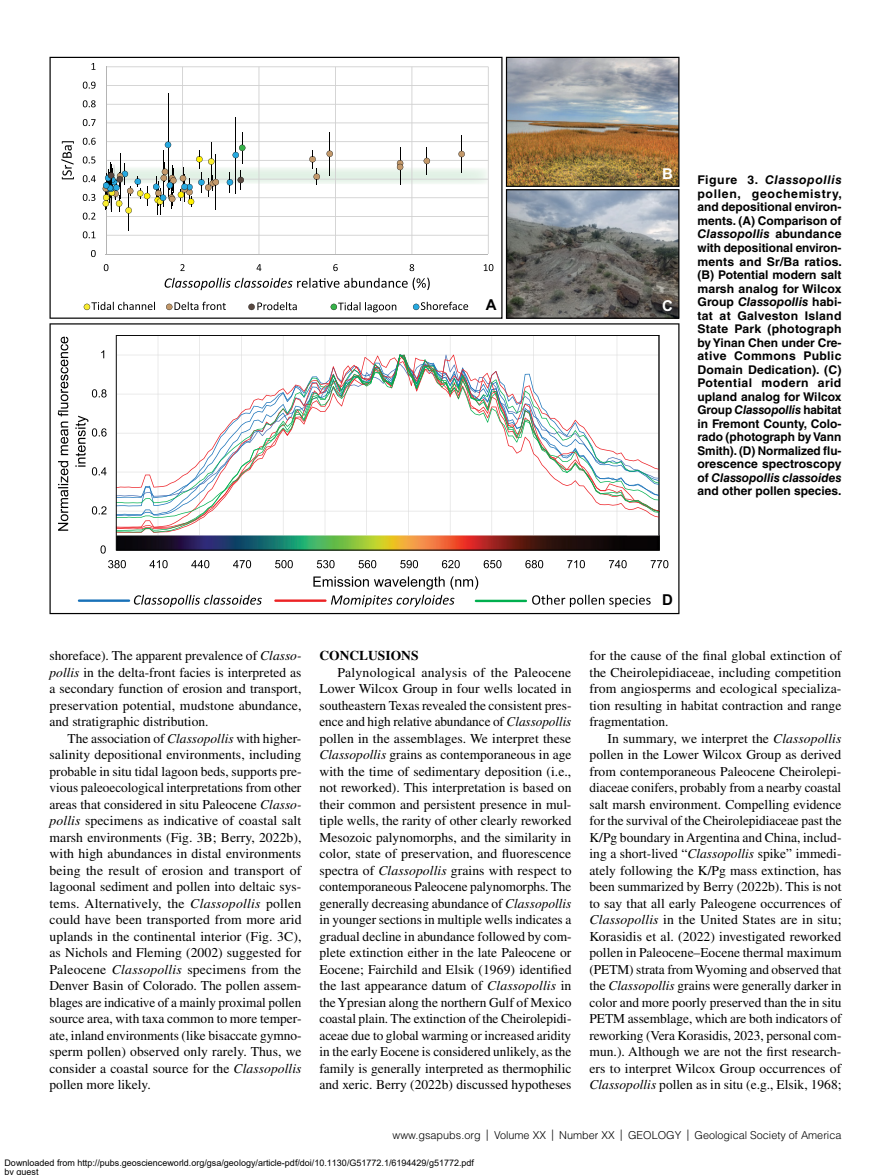
<style>
.page{position:relative;width:891px;height:1175px;background:#fff}
.page>*{position:absolute;margin:0;border:0;box-sizing:border-box;transform-origin:0 0}
.t1{font:700 15px "Arial";color:#000}
.t2{font:700 15px "Arial";color:#fff}
.T{font:13.5px/16.5px "Times LT Std";color:#000;text-align:justify}
._1{font:700 13.5px "Times LT Std";color:#000}
.FC{font:700 12px/13.5px "Helvetica LT Std";color:#000;text-align:justify}
.t3{font:300 10.8px "Helvetica LT Std";color:#000}
.t4{font:9px/9px "Arial";color:#000}
.s1{font-style:italic}
.s2{font-size:11.25px}
</style>
<div class="page">
<svg style="left:50px;top:57px;width:453px;height:262px"></svg>
<img style="left:506px;top:57px;width:174px;height:262px">
<svg style="left:165px;top:278px;width:265px;height:12px"></svg>
<svg style="left:50px;top:323px;width:629px;height:291px"></svg>
<svg style="left:54px;top:326px;width:620px;height:272px"></svg>
<hr style="left:78px;top:599px;width:52px;height:3px;background:#1871b8">
<svg style="left:134px;top:595px;width:128px;height:12px"></svg>
<hr style="left:274px;top:599px;width:53px;height:3px;background:#ec2224">
<svg style="left:331px;top:595px;width:123px;height:12px"></svg>
<hr style="left:475px;top:599px;width:52px;height:3px;background:#00af4f">
<svg style="left:532px;top:594px;width:119px;height:13px"></svg>
<svg style="left:658px;top:591px;width:17px;height:20px"></svg>
<svg style="left:116px;top:335px;width:544px;height:215px"></svg>
<p class="t1" style="left:486px;top:294px;width:12px">A</p>
<p class="t2" style="left:662px;top:163px;width:12px">B</p>
<p class="t2" style="left:662px;top:295px;width:12px">C</p>
<p class="FC" style="left:698px;top:173px;width:146px">Figure 3. <span class="s1">Classopollis </span>pollen, geochemistry, and depositional environ&shy;ments. (A) Comparison of <span class="s1">Classopollis</span> abundance with depositional environ&shy;ments and Sr/Ba ratios. (B) Potential modern salt marsh analog for Wilcox Group <span class="s1">Classopollis</span> habi&shy;tat at Galveston Island State Park (photograph by Yinan Chen under Cre&shy;ative Commons Public Domain Dedication). (C)<br>Potential modern arid upland analog for Wilcox Group <span class="s1">Classopollis</span> habitat in Fremont County, Colo&shy;rado (photograph by Vann Smith). (D) Normalized flu&shy;orescence spectroscopy of <span class="s1">Classopollis classoides </span>and other pollen species.</p>
<p class="t1" style="left:662px;top:589px;width:12px">D</p>
<p class="T" style="left:50px;top:647px;width:254px">shoreface). The apparent prevalence of <span class="s1">Classo&shy;pollis</span> in the delta-front facies is interpreted as a secondary function of erosion and transport, preservation potential, mudstone abundance, and stratigraphic distribution.</p>
<p class="T" style="left:50px;top:730px;width:254px;text-indent:18px">The association of <span class="s1">Classopollis</span> with higher&shy;salinity depositional environments, including probable in situ tidal lagoon beds, supports pre&shy;vious paleoecological interpretations from other areas that considered in situ Paleocene <span class="s1">Classo&shy;pollis</span> specimens as indicative of coastal salt marsh environments (Fig. 3B; Berry, 2022b), with high abundances in distal environments being the result of erosion and transport of lagoonal sediment and pollen into deltaic sys&shy;tems. Alternatively, the <span class="s1">Classopollis</span> pollen could have been transported from more arid uplands in the continental interior (Fig. 3C), as Nichols and Fleming (2002) suggested for Paleocene <span class="s1">Classopollis</span> specimens from the Denver Basin of Colorado. The pollen assem&shy;blages are indicative of a mainly proximal pollen source area, with taxa common to more temper&shy;ate, inland environments (like bisaccate gymno&shy;sperm pollen) observed only rarely. Thus, we consider a coastal source for the <span class="s1">Classopollis </span>pollen more likely.</p>
<p class="_1" style="left:320px;top:647px;width:101px">CONCLUSIONS</p>
<p class="T" style="left:320px;top:664px;width:254px;text-indent:18px">Palynological analysis of the Paleocene Lower Wilcox Group in four wells located in southeastern Texas revealed the consistent pres&shy;ence and high relative abundance of <span class="s1">Classopollis </span>pollen in the assemblages. We interpret these <span class="s1">Classopollis</span> grains as contemporaneous in age with the time of sedimentary deposition (i.e., not reworked). This interpretation is based on their common and persistent presence in mul&shy;tiple wells, the rarity of other clearly reworked Mesozoic palynomorphs, and the similarity in color, state of preservation, and fluorescence spectra of <span class="s1">Classopollis</span> grains with respect to contemporaneous Paleocene palynomorphs. The generally decreasing abundance of <span class="s1">Classopollis </span>in younger sections in multiple wells indicates a gradual decline in abundance followed by com&shy;plete extinction either in the late Paleocene or Eocene; Fairchild and Elsik (1969) identified the last appearance datum of <span class="s1">Classopollis</span> in the Ypresian along the northern Gulf of Mexico coastal plain. The extinction of the Cheirolepidi&shy;aceae due to global warming or increased aridity in the early Eocene is considered unlikely, as the family is generally interpreted as thermophilic and xeric. Berry (2022b) discussed hypotheses</p>
<p class="T" style="left:590px;top:647px;width:254px">for the cause of the final global extinction of the Cheirolepidiaceae, including competition from angiosperms and ecological specializa&shy;tion resulting in habitat contraction and range fragmentation.</p>
<p class="T" style="left:590px;top:730px;width:254px;text-indent:18px">In summary, we interpret the <span class="s1">Classopollis </span>pollen in the Lower Wilcox Group as derived from contemporaneous Paleocene Cheirolepi&shy;diaceae conifers, probably from a nearby coastal salt marsh environment. Compelling evidence for the survival of the Cheirolepidiaceae past the K/Pg boundary in Argentina and China, includ&shy;ing a short-lived “<span class="s1">Classopollis</span> spike” immedi&shy;ately following the K/Pg mass extinction, has been summarized by Berry (2022b). This is not to say that all early Paleogene occurrences of <span class="s1">Classopollis</span> in the United States are in situ; Korasidis et al. (2022) investigated reworked pollen in Paleocene–Eocene thermal maximum (PETM) strata from Wyoming and observed that the <span class="s1">Classopollis</span> grains were generally darker in color and more poorly preserved than the in situ PETM assemblage, which are both indicators of reworking (Vera Korasidis, 2023, personal com&shy;mun.). Although we are not the first research&shy;ers to interpret Wilcox Group occurrences of <span class="s1">Classopollis</span> pollen as in situ (e.g., Elsik, 1968;</p>
<p class="t3" style="left:393px;top:1128px;width:450px">www.gsapubs.org <span class="s2">|</span> Volume XX <span class="s2">|</span> Number XX <span class="s2">|</span> GEOLOGY <span class="s2">|</span> Geological Society of America</p>
<p class="t4" style="left:4px;top:1159px;width:471px">Downloaded from http://pubs.geoscienceworld.org/gsa/geology/article-pdf/doi/10.1130/G51772.1/6194429/g51772.pdf by guest</p>
</div>
